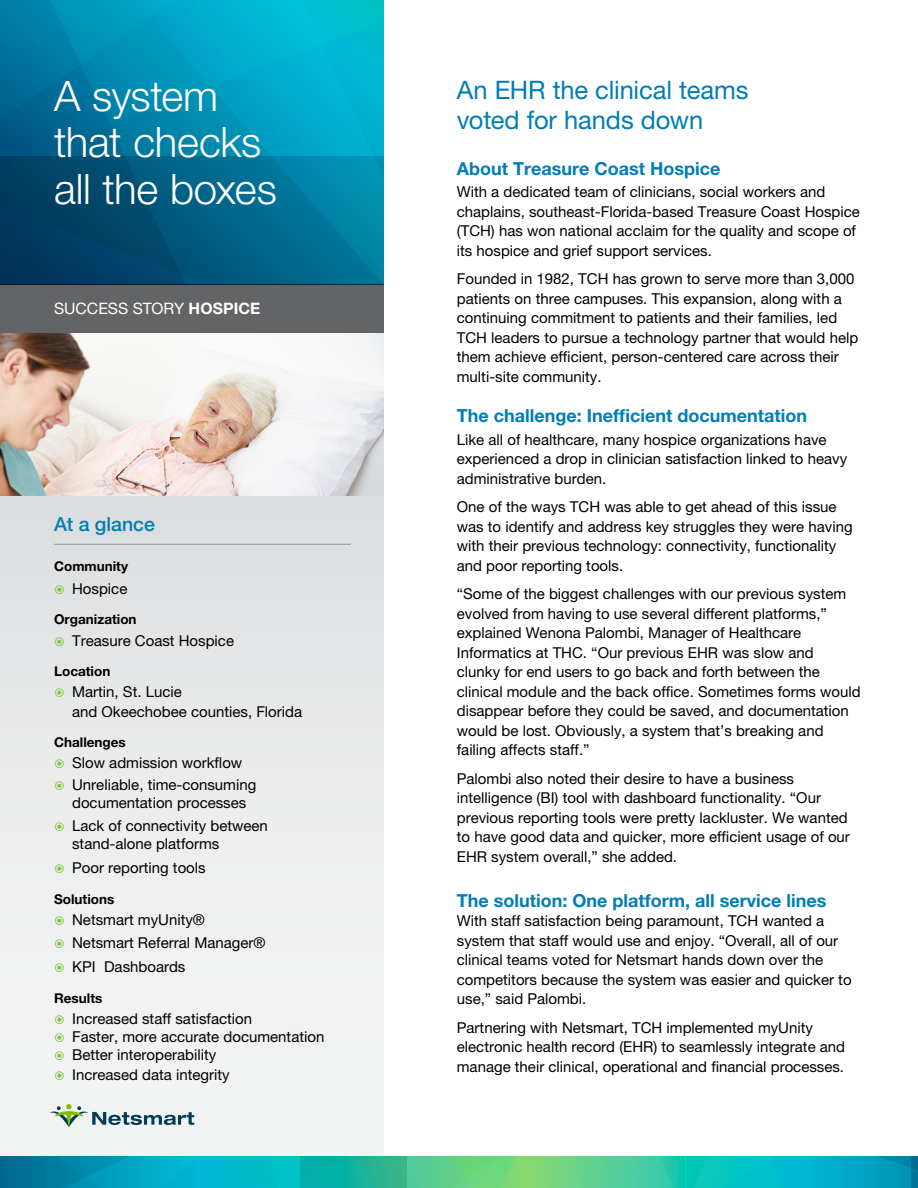
<style>
.page{position:relative;width:918px;height:1188px;background:#fff}
.page>*{position:absolute;margin:0;border:0;box-sizing:border-box;transform-origin:0 0}
.t1{font:300 42px/46.5px "Helvetica Neue LT Pro";letter-spacing:-.01em;color:#fff}
.t2{font:25.5px/30px "Helvetica Neue LT Pro";letter-spacing:-.005em;color:#007db6}
.t3{font:500 19.5px "Helvetica Neue LT Pro";color:#007db6}
.t4{font:700 18px "Helvetica Neue LT Pro";color:#007db6}
.t5{font:15.75px "Helvetica Neue LT Pro";color:#fff}
.t6{font:15px/19.5px "Helvetica Neue LT Pro";color:#000}
.t7{font:700 13.5px "Helvetica Neue LT Pro";color:#000}
.s1{font-weight:700}
</style>
<div class="page">
<div style="left:0;top:487px;width:383px;height:701px;background:linear-gradient(to bottom,#dfe0e1,#f7f7f7)"></div>
<svg style="left:49px;top:1104px;width:145px;height:23px"></svg>
<svg style="left:0;top:1157px;width:918px;height:31px;background:#1fb5ac"></svg>
<div style="left:0;top:284px;width:383px;height:50px;background:#636466"></div>
<svg style="left:241px;top:186px;width:142px;height:98px;background:#007497"></svg>
<svg style="left:0;top:186px;width:241px;height:98px;background:#00496e"></svg>
<svg style="left:0;top:0;width:383px;height:186px;background:#008eb2"></svg>
<img style="left:0;top:333px;width:383px;height:163px">
<hr style="left:54px;top:544px;width:297px;height:1px;background:#939598">
<svg style="left:55px;top:585px;width:9px;height:9px"></svg>
<svg style="left:55px;top:637px;width:9px;height:9px"></svg>
<svg style="left:55px;top:688px;width:9px;height:9px"></svg>
<svg style="left:55px;top:759px;width:9px;height:9px"></svg>
<svg style="left:55px;top:781px;width:9px;height:9px"></svg>
<svg style="left:55px;top:822px;width:9px;height:9px"></svg>
<svg style="left:55px;top:864px;width:9px;height:9px"></svg>
<svg style="left:55px;top:916px;width:9px;height:9px"></svg>
<svg style="left:55px;top:939px;width:9px;height:9px"></svg>
<svg style="left:55px;top:963px;width:9px;height:9px"></svg>
<svg style="left:55px;top:1015px;width:9px;height:9px"></svg>
<svg style="left:55px;top:1033px;width:9px;height:9px"></svg>
<svg style="left:55px;top:1051px;width:9px;height:9px"></svg>
<svg style="left:55px;top:1071px;width:9px;height:9px"></svg>
<h1 class="t1" style="left:54px;top:71px;width:224px">A system that checks all the boxes</h1>
<p class="t5" style="left:54px;top:299px;width:208px">SUCCESS STORY <span class="s1">HOSPICE</span></p>
<h3 class="t3" style="left:54px;top:512px;width:102px">At a glance</h3>
<p class="t7" style="left:54px;top:558px;width:75px">Community</p>
<p class="t6" style="left:72px;top:578px;width:57px">Hospice</p>
<p class="t7" style="left:54px;top:611px;width:84px">Organization</p>
<p class="t6" style="left:72px;top:631px;width:163px">Treasure Coast Hospice</p>
<p class="t7" style="left:54px;top:663px;width:58px">Location</p>
<p class="t6" style="left:72px;top:682px;width:232px">Martin, St. Lucie<br>and Okeechobee counties, Florida</p>
<p class="t7" style="left:54px;top:734px;width:73px">Challenges</p>
<p class="t6" style="left:72px;top:751px;width:186px;line-height:22.5px">Slow admission workflow<br>Unreliable, time-consuming</p>
<p class="t6" style="left:72px;top:791px;width:197px;line-height:22.5px">documentation processes<br>Lack of connectivity between</p>
<p class="t6" style="left:72px;top:831px;width:149px;line-height:24px">stand-alone platforms<br>Poor reporting tools</p>
<p class="t7" style="left:54px;top:891px;width:62px">Solutions</p>
<p class="t6" style="left:72px;top:908px;width:195px;line-height:22.5px">Netsmart myUnity®<br>Netsmart Referral Manager®</p>
<p class="t6" style="left:72px;top:956px;width:115px">KPI Dashboards</p>
<p class="t7" style="left:54px;top:990px;width:50px">Results</p>
<p class="t6" style="left:72px;top:1010px;width:254px;line-height:18px">Increased staff satisfaction<br>Faster, more accurate documentation<br>Better interoperability</p>
<p class="t6" style="left:72px;top:1064px;width:159px">Increased data integrity</p>
<h2 class="t2" style="left:457px;top:75px;width:293px">An EHR the clinical teams voted for hands down</h2>
<p class="t4" style="left:457px;top:157px;width:265px">About Treasure Coast Hospice</p>
<p class="t6" style="left:457px;top:182px;width:405px">With a dedicated team of clinicians, social workers and chaplains, southeast-Florida-based Treasure Coast Hospice (TCH) has won national acclaim for the quality and scope of its hospice and grief support services.</p>
<p class="t6" style="left:457px;top:269px;width:403px">Founded in 1982, TCH has grown to serve more than 3,000 patients on three campuses. This expansion, along with a continuing commitment to patients and their families, led TCH leaders to pursue a technology partner that would help them achieve efficient, person-centered care across their multi-site community.</p>
<p class="t4" style="left:457px;top:405px;width:352px">The challenge: Inefficient documentation</p>
<p class="t6" style="left:457px;top:429px;width:392px">Like all of healthcare, many hospice organizations have experienced a drop in clinician satisfaction linked to heavy administrative burden.</p>
<p class="t6" style="left:457px;top:497px;width:397px">One of the ways TCH was able to get ahead of this issue was to identify and address key struggles they were having with their previous technology: connectivity, functionality and poor reporting tools.</p>
<p class="t6" style="left:457px;top:584px;width:405px">“Some of the biggest challenges with our previous system evolved from having to use several different platforms,” explained Wenona Palombi, Manager of Healthcare Informatics at THC. “Our previous EHR was slow and clunky for end users to go back and forth between the clinical module and the back office. Sometimes forms would disappear before they could be saved, and documentation would be lost. Obviously, a system that’s breaking and failing affects staff.”</p>
<p class="t6" style="left:457px;top:768px;width:395px">Palombi also noted their desire to have a business intelligence (BI) tool with dashboard functionality. “Our previous reporting tools were pretty lackluster. We wanted to have good data and quicker, more efficient usage of our EHR system overall,” she added.</p>
<p class="t4" style="left:457px;top:889px;width:371px">The solution: One platform, all service lines</p>
<p class="t6" style="left:457px;top:911px;width:396px">With staff satisfaction being paramount, TCH wanted a system that staff would use and enjoy. “Overall, all of our clinical teams voted for Netsmart hands down over the competitors because the system was easier and quicker to use,” said Palombi.</p>
<p class="t6" style="left:457px;top:1017px;width:390px">Partnering with Netsmart, TCH implemented myUnity electronic health record (EHR) to seamlessly integrate and manage their clinical, operational and financial processes.</p>
</div>
